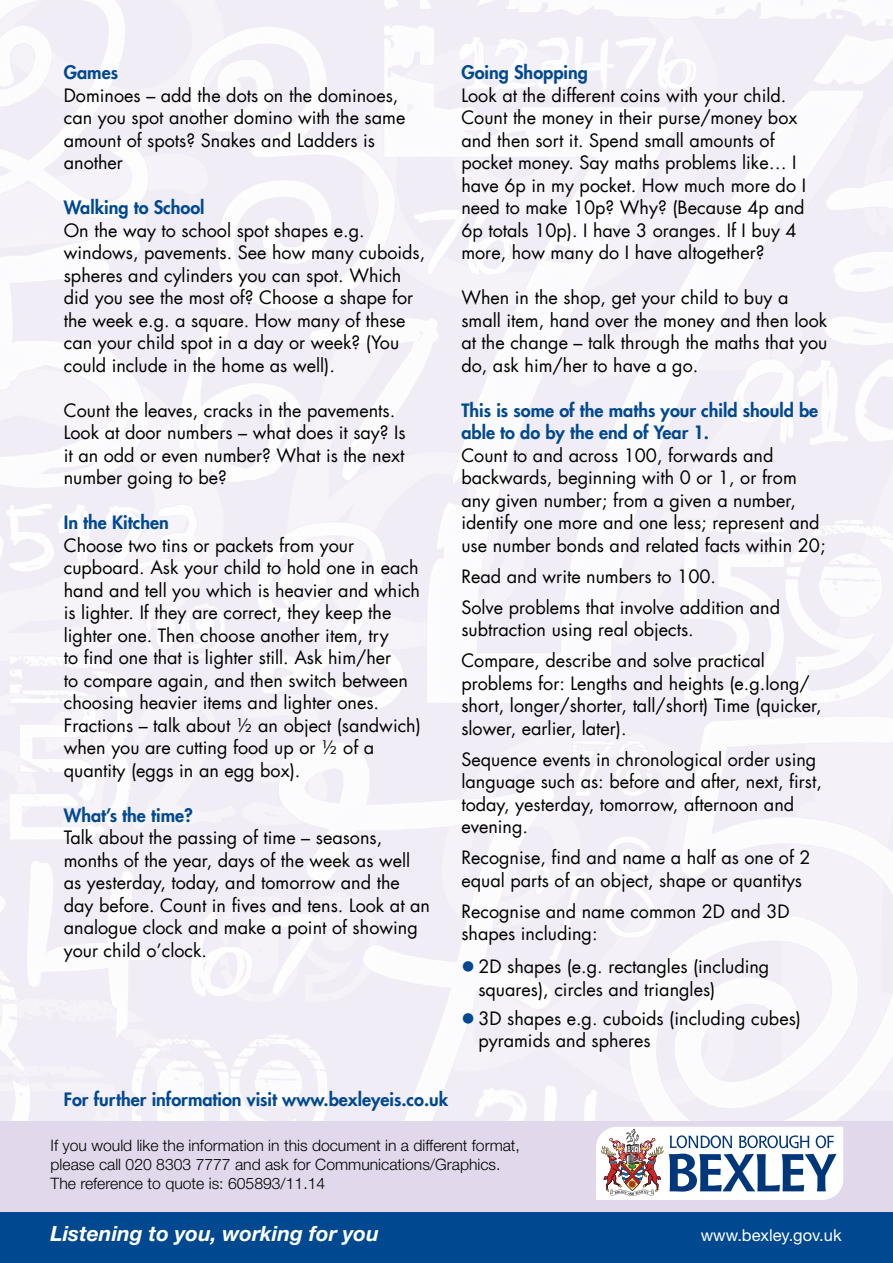
<style>
.page{position:relative;width:893px;height:1263px;background:#fff}
.page>*{position:absolute;margin:0;border:0;box-sizing:border-box;transform-origin:0 0}
.t1{font:italic 700 21px "Helvetica Neue LT Std";color:#fff}
.t2{font:18px/22.5px "Futura LT";color:#000}
.t3{font:800 18px/22.5px "Futura LT";color:#004990}
.t4{font:16.5px "Helvetica Neue LT Std";color:#fff}
.t5{font:300 15.75px/18.9px "Helvetica Neue LT Std";color:#000}
.s1{color:#004990}
</style>
<div class="page">
<div style="left:0;top:1121px;width:893px;height:119px;background:#e1d8eb"></div>
<div style="left:0;top:1213px;width:893px;height:50px;background:#004990"></div>
<svg style="left:596px;top:1127px;width:247px;height:73px;background:#bdc2d0"></svg>
<svg style="left:475px;top:1025px;width:18px;height:1px"></svg>
<p class="t3" style="left:64px;top:61px;width:56px">Games</p>
<p class="t2" style="left:64px;top:84px;width:343px">Dominoes – add the dots on the dominoes, can you spot another domino with the same amount of spots? Snakes and Ladders is another</p>
<p class="t3" style="left:64px;top:196px;width:142px">Walking to School</p>
<p class="t2" style="left:64px;top:219px;width:363px">On the way to school spot shapes e.g. windows, pavements. See how many cuboids, spheres and cylinders you can spot. Which did you see the most of? Choose a shape for the week e.g. a square. How many of these can your child spot in a day or week? (You could include in the home as well).</p>
<p class="t2" style="left:64px;top:399px;width:343px">Count the leaves, cracks in the pavements.<br>Look at door numbers – what does it say? Is it an odd or even number? What is the next number going to be?</p>
<p class="t3" style="left:64px;top:511px;width:107px">In the Kitchen</p>
<p class="t2" style="left:64px;top:534px;width:359px">Choose two tins or packets from your cupboard. Ask your child to hold one in each hand and tell you which is heavier and which is lighter. If they are correct, they keep the lighter one. Then choose another item, try<br>to find one that is lighter still. Ask him/her<br>to compare again, and then switch between choosing heavier items and lighter ones.<br>Fractions – talk about ½ an object (sandwich) when you are cutting food up or ½ of a quantity (eggs in an egg box).</p>
<p class="t3" style="left:64px;top:803px;width:131px">What’s the time?</p>
<p class="t2" style="left:64px;top:826px;width:368px">Talk about the passing of time – seasons, months of the year, days of the week as well as yesterday, today, and tomorrow and the day before. Count in fives and tens. Look at an analogue clock and make a point of showing your child o’clock.</p>
<p class="t3" style="left:461px;top:61px;width:128px">Going Shopping</p>
<p class="t2" style="left:461px;top:84px;width:346px">Look at the different coins with your child.<br>Count the money in their purse/money box and then sort it. Spend small amounts of pocket money. Say maths problems like… I have 6p in my pocket. How much more do I need to make 10p? Why? (Because 4p and 6p totals 10p). I have 3 oranges. If I buy 4 more, how many do I have altogether?</p>
<p class="t2" style="left:461px;top:286px;width:368px">When in the shop, get your child to buy a small item, hand over the money and then look at the change – talk through the maths that you do, ask him/her to have a go.</p>
<p class="t3" style="left:461px;top:398px;width:358px">This is some of the maths your child should be able to do by the end of Year 1.</p>
<p class="t2" style="left:461px;top:444px;width:366px">Count to and across 100, forwards and backwards, beginning with 0 or 1, or from any given number; from a given a number, identify one more and one less; represent and use number bonds and related facts within 20;</p>
<p class="t2" style="left:461px;top:561px;width:320px;line-height:31px">Read and write numbers to 100.<br>Solve problems that involve addition and</p>
<p class="t2" style="left:461px;top:614px;width:305px;line-height:31px">subtraction using real objects.<br>Compare, describe and solve practical</p>
<p class="t2" style="left:461px;top:672px;width:362px">problems for: Lengths and heights (e.g.long/ short, longer/shorter, tall/short) Time (quicker, slower, earlier, later).</p>
<p class="t2" style="left:461px;top:748px;width:362px">Sequence events in chronological order using language such as: before and after, next, first, today, yesterday, tomorrow, afternoon and evening.</p>
<p class="t2" style="left:461px;top:846px;width:351px">Recognise, find and name a half as one of 2 equal parts of an object, shape or quantitys</p>
<p class="t2" style="left:461px;top:900px;width:330px">Recognise and name common 2D and 3D shapes including:</p>
<p class="t2" style="left:478px;top:955px;width:292px;text-indent:-17px"><span class="s1">●</span> 2D shapes (e.g. rectangles (including squares), circles and triangles)</p>
<p class="t2" style="left:478px;top:1007px;width:324px;text-indent:-17px"><span class="s1">●</span> 3D shapes e.g. cuboids (including cubes) pyramids and spheres</p>
<p class="t3" style="left:64px;top:1088px;width:386px">For further information visit www.bexleyeis.co.uk</p>
<p class="t5" style="left:51px;top:1135px;width:471px">If you would like the information in this document in a different format, please call 020 8303 7777 and ask for Communications/Graphics.<br>The reference to quote is: 605893/11.14</p>
<p class="t1" style="left:51px;top:1220px;width:330px">Listening to you, working for you</p>
<p class="t4" style="left:701px;top:1225px;width:142px">www.bexley.gov.uk</p>
</div>
